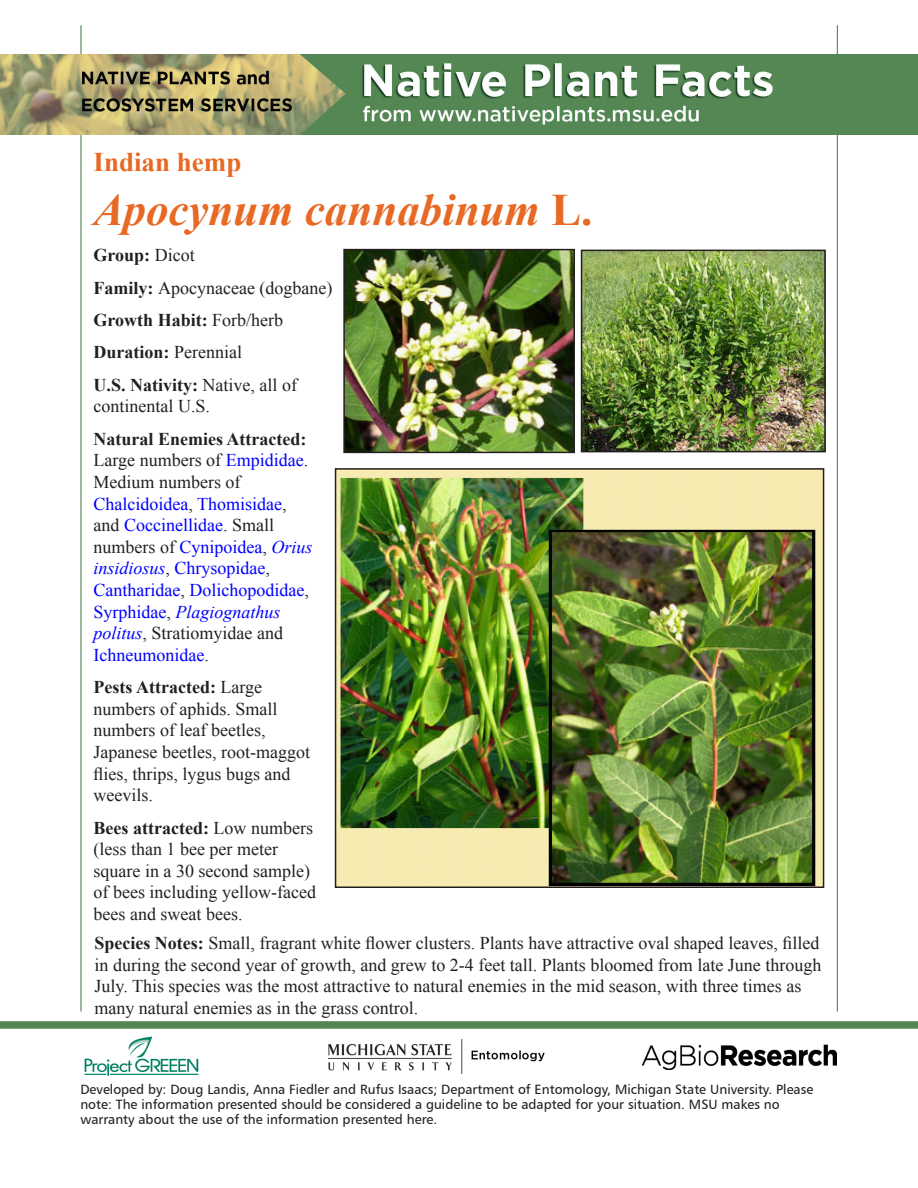
<style>
.page{position:relative;width:918px;height:1188px;background:#fff}
.page>*{position:absolute;margin:0;border:0;box-sizing:border-box;transform-origin:0 0}
.Header__Common_Name{font:italic 700 45px "Times New Roman";color:#e76924}
.t1{font:700 27px "Times New Roman";color:#e76924}
.Text_-_native_plants{font:18px/21.6px "Times New Roman";color:#231f20}
.Normal_text{font:18px/21.6px "Times New Roman";color:#231f20}
.Text_-_native_plants-2{font:18px/21.6px "Times New Roman";color:#00f}
.Text_-_native_plants-3{font:700 18px "Times New Roman";color:#231f20}
.Paragraph{font:13.5px/15px "Humanist 777 BT Roman B";color:#231f20}
.s1{font-style:normal}
.s2{font-weight:400}
.s3{font-weight:700}
.s4{font-weight:700;color:#231f20}
.s5{color:#231f20}
.s6{font-style:italic}
</style>
<div class="page">
<hr style="left:837px;top:25px;width:1px;height:987px;background:#548654">
<hr style="left:80px;top:25px;width:2px;height:987px;background:#548654">
<img style="left:0;top:54px;width:918px;height:81px">
<img style="left:643px;top:1044px;width:194px;height:26px">
<img style="left:328px;top:1039px;width:216px;height:35px">
<img style="left:84px;top:1036px;width:115px;height:40px">
<div style="left:0;top:1021px;width:918px;height:8px;background:#548654"></div>
<img style="left:338px;top:471px;width:483px;height:414px">
<div style="left:335px;top:468px;width:489px;height:420px;border:2px solid #231f20"></div>
<img style="left:584px;top:253px;width:239px;height:196px">
<div style="left:581px;top:250px;width:245px;height:202px;border:2px solid #231f20"></div>
<img style="left:346px;top:252px;width:226px;height:198px">
<div style="left:343px;top:249px;width:232px;height:204px;border:2px solid #231f20"></div>
<p class="t1" style="left:94px;top:143px;width:149px">Indian hemp</p>
<p class="Header__Common_Name" style="left:94px;top:179px;width:500px">Apocynum cannabinum <span class="s1">L.</span></p>
<p class="Text_-_native_plants-3" style="left:94px;top:243px;width:103px">Group: <span class="s2">Dicot</span></p>
<p class="Text_-_native_plants" style="left:94px;top:276px;width:240px"><span class="s3">Family:</span> Apocynaceae (dogbane)</p>
<p class="Text_-_native_plants-3" style="left:94px;top:307px;width:191px">Growth Habit: <span class="s2">Forb/herb</span></p>
<p class="Text_-_native_plants-3" style="left:94px;top:340px;width:150px">Duration: <span class="s2">Perennial</span></p>
<p class="Text_-_native_plants" style="left:94px;top:374px;width:205px"><span class="s3">U.S. Nativity:</span> Native, all of continental U.S.</p>
<p class="Text_-_native_plants-2" style="left:94px;top:428px;width:220px"><span class="s4">Natural Enemies Attracted:<br></span><span class="s5">Large numbers of</span> Empididae<span class="s5">.<br>Medium numbers of<br></span>Chalcidoidea<span class="s5">,</span> Thomisidae<span class="s5">, and</span> Coccinellidae<span class="s5">. Small numbers of</span> Cynipoidea<span class="s5">,</span> <span class="s6">Orius insidiosus</span><span class="s5">,</span> Chrysopidae<span class="s5">,<br></span>Cantharidae<span class="s5">,</span> Dolichopodidae<span class="s5">,<br></span>Syrphidae<span class="s5">,</span> <span class="s6">Plagiognathus politus</span><span class="s5">, Stratiomyidae and<br></span>Ichneumonidae<span class="s5">.</span></p>
<p class="Text_-_native_plants" style="left:94px;top:676px;width:218px"><span class="s3">Pests Attracted:</span> Large numbers of aphids. Small numbers of leaf beetles,<br>Japanese beetles, root-maggot flies, thrips, lygus bugs and weevils.</p>
<p class="Text_-_native_plants" style="left:94px;top:816px;width:224px"><span class="s3">Bees attracted:</span> Low numbers (less than 1 bee per meter square in a 30 second sample) of bees including yellow-faced bees and sweat bees.</p>
<p class="Normal_text" style="left:94px;top:932px;width:728px"><span class="s3">Species Notes:</span> Small, fragrant white flower clusters. Plants have attractive oval shaped leaves, filled in during the second year of growth, and grew to 2-4 feet tall. Plants bloomed from late June through July. This species was the most attractive to natural enemies in the mid season, with three times as many natural enemies as in the grass control.</p>
<p class="Paragraph" style="left:80px;top:1082px;width:734px">Developed by: Doug Landis, Anna Fiedler and Rufus Isaacs; Department of Entomology, Michigan State University. Please note: The information presented should be considered a guideline to be adapted for your situation. MSU makes no warranty about the use of the information presented here.</p>
</div>
